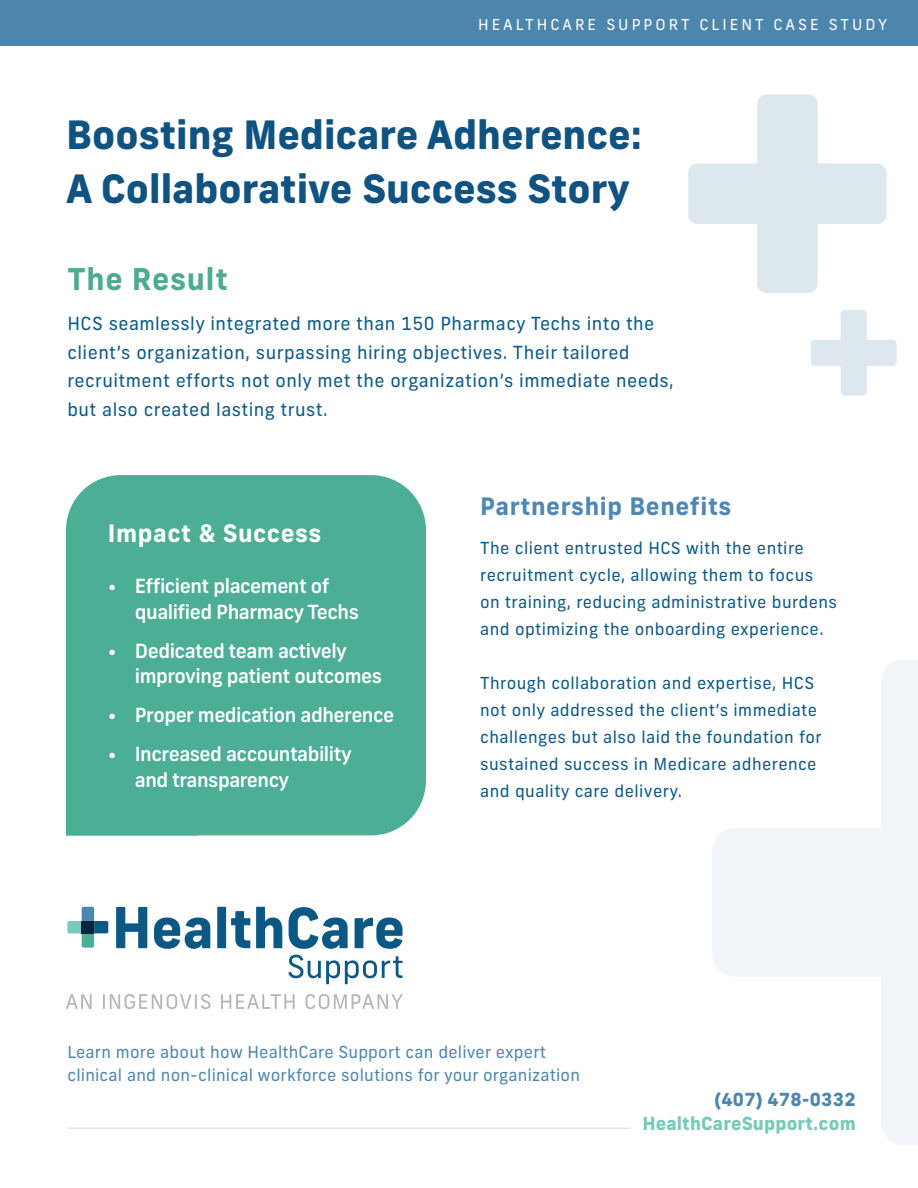
<style>
.page{position:relative;width:918px;height:1188px;background:#fff}
.page>*{position:absolute;margin:0;border:0;box-sizing:border-box;transform-origin:0 0}
.t1{font:800 39px/54px "New Frank";color:#105280}
.t2{font:700 30px "New Frank";letter-spacing:.025em;color:#4cab91}
.t3{font:700 24px "New Frank";letter-spacing:.025em;color:#4e87b4}
.t4{font:700 24px "New Frank";letter-spacing:.025em;color:#fff}
.t5{font:500 19.5px/25.5px "New Frank";letter-spacing:-.025em;color:#fff}
.t6{font:18px/28.5px "New Frank";letter-spacing:.025em;color:#0b5885}
.t7{font:800 18px "New Frank";letter-spacing:.01em;color:#78cab8}
.t8{font:800 18px "New Frank";letter-spacing:.01em;color:#4d86ac}
.t9{font:16.5px/27px "New Frank";letter-spacing:.025em;color:#0b5885}
.t10{font:16.5px/22.5px "New Frank";letter-spacing:.01em;color:#4d86ac}
.t11{font:15px "New Frank";letter-spacing:.2em;color:#fff}
</style>
<div class="page">
<div style="left:66px;top:475px;width:360px;height:361px;background:#4bae95"></div>
<div style="left:217px;top:907px;width:9px;height:41px;background:#0b5885"></div>
<svg style="left:256px;top:907px;width:26px;height:41px"></svg>
<svg style="left:231px;top:911px;width:19px;height:37px"></svg>
<svg style="left:154px;top:918px;width:56px;height:31px"></svg>
<svg style="left:116px;top:907px;width:31px;height:41px"></svg>
<svg style="left:355px;top:918px;width:48px;height:31px"></svg>
<svg style="left:289px;top:907px;width:59px;height:42px"></svg>
<svg style="left:288px;top:955px;width:115px;height:29px"></svg>
<svg style="left:67px;top:907px;width:41px;height:41px"></svg>
<svg style="left:66px;top:994px;width:26px;height:15px"></svg>
<svg style="left:103px;top:994px;width:107px;height:15px"></svg>
<svg style="left:221px;top:994px;width:74px;height:15px"></svg>
<svg style="left:306px;top:994px;width:97px;height:15px"></svg>
<div style="left:0;top:0;width:918px;height:46px;background:#4d86ac"></div>
<hr style="left:68px;top:1128px;width:563px;height:1px;background:#4d86ac">
<svg style="left:688px;top:94px;width:199px;height:199px"></svg>
<svg style="left:811px;top:310px;width:86px;height:86px"></svg>
<p class="t11" style="left:478px;top:15px;width:411px">HEALTHCARE SUPPORT CLIENT CASE STUDY</p>
<h1 class="t1" style="left:66px;top:107px;width:577px">Boosting Medicare Adherence:<br>A Collaborative Success Story</h1>
<h2 class="t2" style="left:68px;top:260px;width:162px">The Result</h2>
<p class="t6" style="left:68px;top:310px;width:608px">HCS seamlessly integrated more than 150 Pharmacy Techs into the client’s organization, surpassing hiring objectives. Their tailored recruitment efforts not only met the organization’s immediate needs, but also created lasting trust.</p>
<h3 class="t4" style="left:108px;top:518px;width:215px">Impact &amp; Success</h3>
<p class="t5" style="left:135px;top:573px;width:226px;text-indent:-27px">• Efficient placement of qualified Pharmacy Techs</p>
<p class="t5" style="left:135px;top:638px;width:249px;text-indent:-27px">• Dedicated team actively improving patient outcomes</p>
<p class="t5" style="left:108px;top:702px;width:288px">• Proper medication adherence</p>
<p class="t5" style="left:135px;top:741px;width:218px;text-indent:-27px">• Increased accountability and transparency</p>
<h3 class="t3" style="left:480px;top:490px;width:253px">Partnership Benefits</h3>
<p class="t9" style="left:480px;top:534px;width:358px">The client entrusted HCS with the entire recruitment cycle, allowing them to focus on training, reducing administrative burdens and optimizing the onboarding experience.</p>
<p class="t9" style="left:480px;top:669px;width:343px">Through collaboration and expertise, HCS not only addressed the client’s immediate challenges but also laid the foundation for sustained success in Medicare adherence and quality care delivery.</p>
<p class="t10" style="left:68px;top:1041px;width:514px">Learn more about how HealthCare Support can deliver expert clinical and non-clinical workforce solutions for your organization</p>
<p class="t8" style="left:715px;top:1088px;width:143px">(407) 478-0332</p>
<p class="t7" style="left:642px;top:1112px;width:215px">HealthCareSupport.com</p>
</div>
